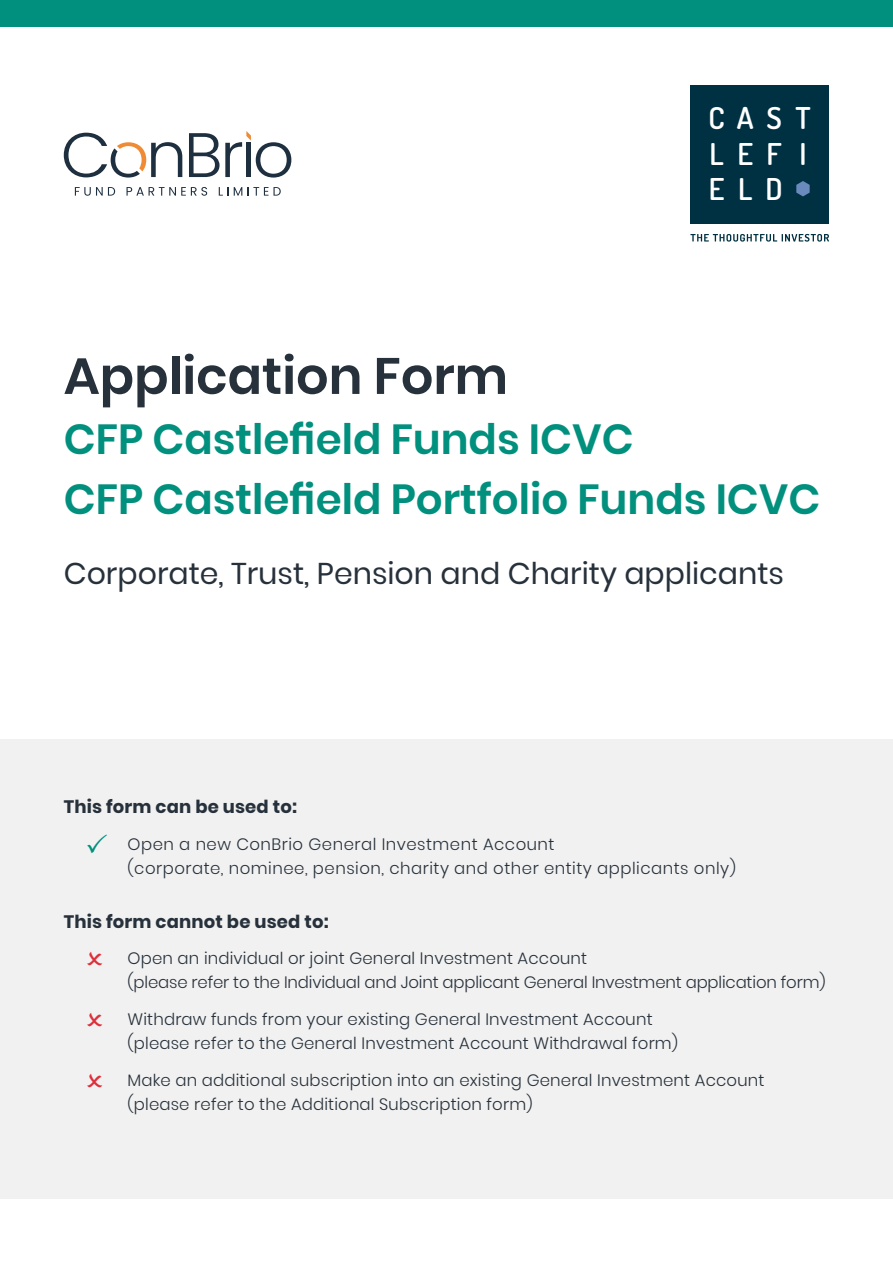
<style>
.page{position:relative;width:893px;height:1263px;background:#fff}
.page>*{position:absolute;margin:0;border:0;box-sizing:border-box;transform-origin:0 0}
.t1{font:600 51px "Poppins";color:#27313b}
.t2{font:600 42px/60px "Poppins";color:#00907d}
.t3{font:600 30.15px/35.2px "Dosis";letter-spacing:.445em;color:#fff}
.t4{font:30px "Poppins";color:#27313b}
.t5{font:700 18px "Poppins";letter-spacing:.01em;color:#27313b}
.t6{font:300 16.5px/24px "Poppins";letter-spacing:.01em;color:#27313b}
.t7{font:300 16.5px/24px "Poppins";letter-spacing:-.01em;color:#27313b}
.t8{font:300 16.5px/24px "Poppins";letter-spacing:.03em;color:#27313b}
</style>
<div class="page">
<div style="left:0;top:739px;width:893px;height:460px;background:#f1f1f1"></div>
<div style="left:0;top:0;width:893px;height:26px;background:#00907d"></div>
<svg style="left:690px;top:234px;width:139px;height:8px"></svg>
<div style="left:690px;top:85px;width:139px;height:139px;background:#003142"></div>
<svg style="left:796px;top:181px;width:14px;height:15px"></svg>
<svg style="left:75px;top:187px;width:40px;height:9px"></svg>
<svg style="left:127px;top:187px;width:80px;height:9px"></svg>
<svg style="left:219px;top:187px;width:9px;height:9px"></svg>
<svg style="left:234px;top:187px;width:8px;height:9px"></svg>
<svg style="left:248px;top:187px;width:33px;height:9px"></svg>
<svg style="left:189px;top:131px;width:102px;height:47px"></svg>
<svg style="left:64px;top:133px;width:118px;height:45px"></svg>
<h3 class="t3" style="left:708px;top:99px;width:104px">CAST<br>LEFI<br>ELD</h3>
<h1 class="t1" style="left:64px;top:346px;width:446px">Application Form</h1>
<h2 class="t2" style="left:64px;top:409px;width:758px">CFP Castlefield Funds ICVC<br>CFP Castlefield Portfolio Funds ICVC</h2>
<h3 class="t4" style="left:64px;top:556px;width:722px">Corporate, Trust, Pension and Charity applicants</h3>
<p class="t5" style="left:64px;top:796px;width:235px">This form can be used to:</p>
<p class="t8" style="left:128px;top:832px;width:610px">Open a new ConBrio General Investment Account<br>(corporate, nominee, pension, charity and other entity applicants only)</p>
<p class="t5" style="left:64px;top:911px;width:266px">This form cannot be used to:</p>
<p class="t7" style="left:128px;top:947px;width:699px">Open an individual or joint General Investment Account<br>(please refer to the Individual and Joint applicant General Investment application form)</p>
<p class="t6" style="left:128px;top:1007px;width:552px">Withdraw funds from your existing General Investment Account (please refer to the General Investment Account Withdrawal form)</p>
<p class="t6" style="left:128px;top:1068px;width:638px">Make an additional subscription into an existing General Investment Account (please refer to the Additional Subscription form)</p>
</div>
